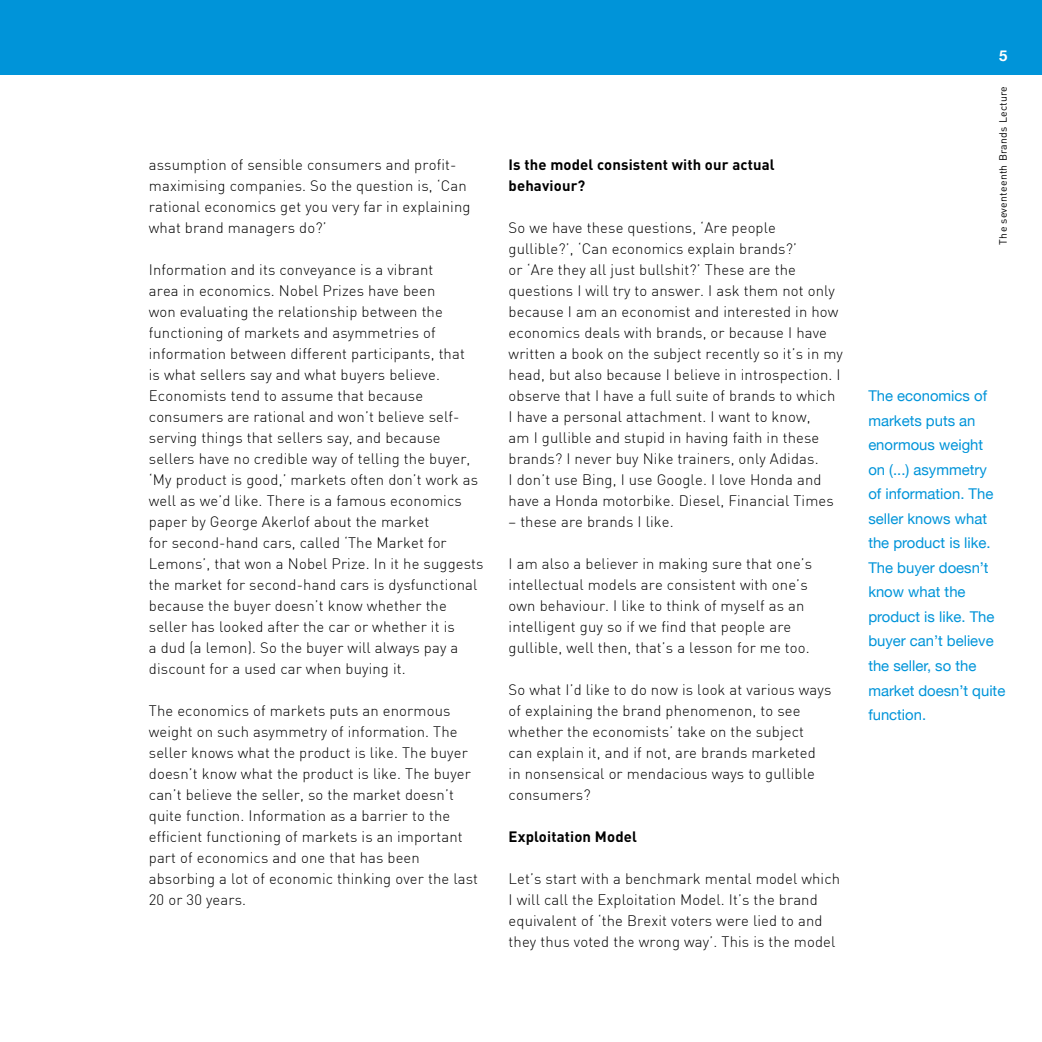
<style>
.page{position:relative;width:1042px;height:1042px;background:#fff}
.page>*{position:absolute;margin:0;border:0;box-sizing:border-box;transform-origin:0 0}
.t1{font:300 14.88px/21px "DIN";letter-spacing:.01em;color:#000}
.Lecture_HELVETICA_QU{font:14.88px/24.5px "Helvetica Neue";color:#0094d9}
.t2{font:700 14.88px/21px "DIN";letter-spacing:.01em;color:#000}
.t3{font:700 14.88px "Helvetica Neue";color:#fff}
.t4{font:10.5px "DIN";letter-spacing:.025em;color:#000}
</style>
<div class="page">
<div style="left:0;top:0;width:1042px;height:74px;background:#0094d9"></div>
<p class="t1" style="left:149px;top:154px;width:323px">assumption of sensible consumers and profit&shy;maximising companies. So the question is, ‘Can rational economics get you very far in explaining what brand managers do?’</p>
<p class="t1" style="left:149px;top:259px;width:336px">Information and its conveyance is a vibrant<br>area in economics. Nobel Prizes have been<br>won evaluating the relationship between the functioning of markets and asymmetries of information between different participants, that<br>is what sellers say and what buyers believe.<br>Economists tend to assume that because consumers are rational and won’t believe self&shy;serving things that sellers say, and because sellers have no credible way of telling the buyer, ‘My product is good,’ markets often don’t work as well as we’d like. There is a famous economics paper by George Akerlof about the market<br>for second-hand cars, called ‘The Market for Lemons’, that won a Nobel Prize. In it he suggests the market for second-hand cars is dysfunctional because the buyer doesn’t know whether the seller has looked after the car or whether it is<br>a dud (a lemon). So the buyer will always pay a discount for a used car when buying it.</p>
<p class="t1" style="left:149px;top:700px;width:331px">The economics of markets puts an enormous weight on such asymmetry of information. The seller knows what the product is like. The buyer doesn’t know what the product is like. The buyer can’t believe the seller, so the market doesn’t quite function. Information as a barrier to the efficient functioning of markets is an important part of economics and one that has been absorbing a lot of economic thinking over the last 20 or 30 years.</p>
<p class="t2" style="left:508px;top:154px;width:268px">Is the model consistent with our actual behaviour?</p>
<p class="t1" style="left:508px;top:217px;width:336px">So we have these questions, ‘Are people gullible?’, ‘Can economics explain brands?’<br>or ‘Are they all just bullshit?’ These are the questions I will try to answer. I ask them not only because I am an economist and interested in how economics deals with brands, or because I have written a book on the subject recently so it’s in my head, but also because I believe in introspection. I observe that I have a full suite of brands to which I have a personal attachment. I want to know,<br>am I gullible and stupid in having faith in these brands? I never buy Nike trainers, only Adidas.<br>I don’t use Bing, I use Google. I love Honda and have a Honda motorbike. Diesel, Financial Times</p>
<p class="t1" style="left:508px;top:511px;width:167px">– these are brands I like.</p>
<p class="t1" style="left:508px;top:553px;width:305px">I am also a believer in making sure that one’s intellectual models are consistent with one’s own behaviour. I like to think of myself as an intelligent guy so if we find that people are gullible, well then, that’s a lesson for me too.</p>
<p class="t1" style="left:508px;top:679px;width:324px">So what I’d like to do now is look at various ways of explaining the brand phenomenon, to see whether the economists’ take on the subject can explain it, and if not, are brands marketed in nonsensical or mendacious ways to gullible consumers?</p>
<p class="t2" style="left:508px;top:826px;width:130px">Exploitation Model</p>
<p class="t1" style="left:508px;top:868px;width:333px">Let’s start with a benchmark mental model which I will call the Exploitation Model. It’s the brand equivalent of ‘the Brexit voters were lied to and they thus voted the wrong way’. This is the model</p>
<p class="t3" style="left:999px;top:44px;width:10px">5</p>
<p class="t4" style="left:997px;top:245px;width:160px;rotate:-90deg">The seventeenth Brands Lecture</p>
<p class="Lecture_HELVETICA_QU" style="left:868px;top:385px;width:138px">The economics of markets puts an enormous weight<br>on (...) asymmetry<br>of information. The seller knows what the product is like.<br>The buyer doesn’t know what the product is like. The buyer can’t believe the seller, so the market doesn’t quite function.</p>
</div>
